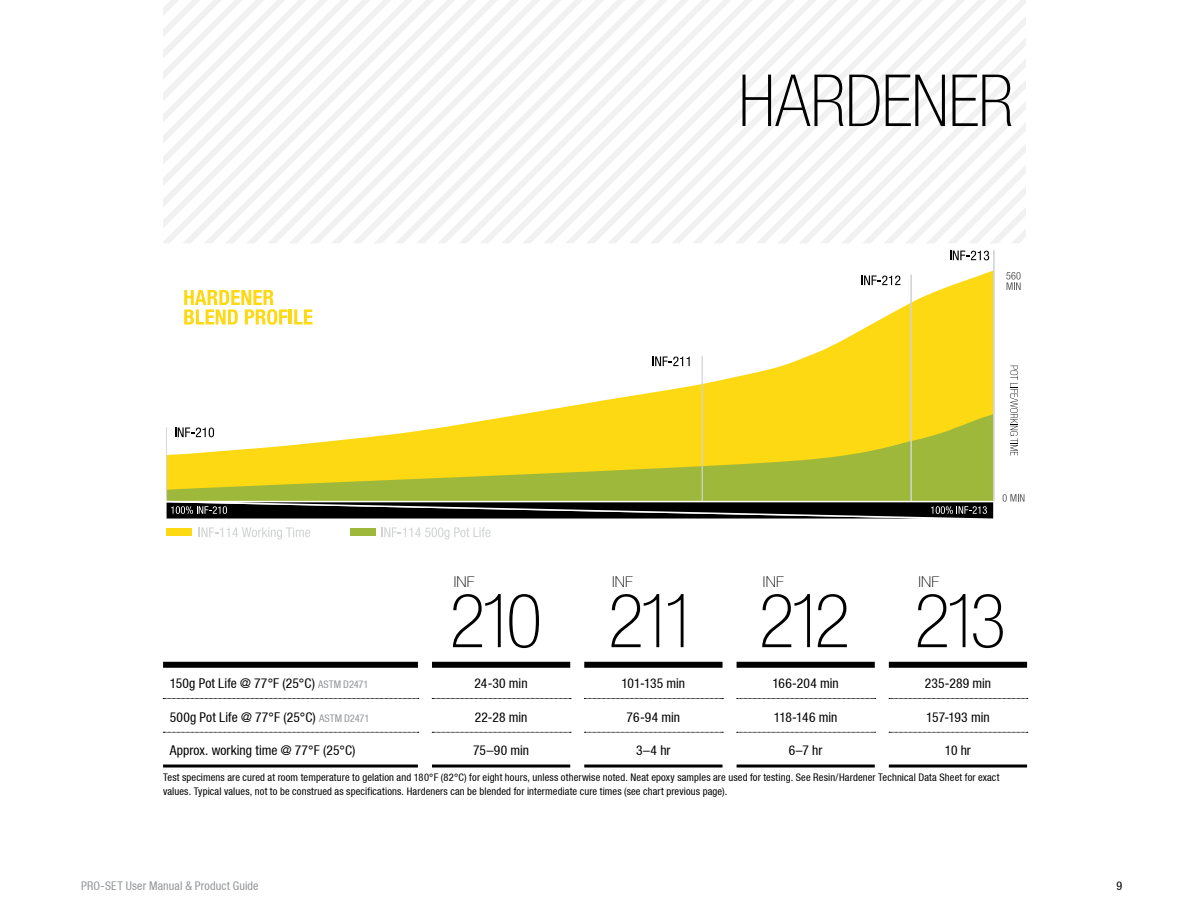
<style>
.page{position:relative;width:1188px;height:918px;background:#fff}
.page>*{position:absolute;margin:0;border:0;box-sizing:border-box;transform-origin:0 0}
.t1{font:100 condensed 75px "Helvetica Neue LT";letter-spacing:-.1em;color:#000}
.t2{font:100 condensed 72px "Helvetica Neue LT";letter-spacing:-.01em;color:#000}
.t3{font:100 15px "Helvetica Neue LT";letter-spacing:.01em;color:#000}
.t4{font:condensed 13.5px "Helvetica Neue LT";letter-spacing:.005em;color:#000}
.t5{font:condensed 13.5px "Helvetica Neue LT";letter-spacing:-.02em;color:#000}
.t6{font:condensed 12px "Helvetica Neue LT";letter-spacing:.01em;color:#939598}
.t7{font:condensed 12px "Helvetica Neue LT";color:#000}
.t8{font:condensed 10.5px/13.5px "Helvetica Neue LT";letter-spacing:.015em;color:#000}
.s1{font-size:10.5px;color:#939598}
</style>
<div class="page">
<svg style="left:163px;top:698px;width:256px;height:1px"></svg>
<svg style="left:432px;top:698px;width:139px;height:1px"></svg>
<svg style="left:584px;top:698px;width:139px;height:1px"></svg>
<svg style="left:737px;top:698px;width:139px;height:1px"></svg>
<svg style="left:889px;top:698px;width:139px;height:1px"></svg>
<svg style="left:163px;top:732px;width:256px;height:1px"></svg>
<svg style="left:432px;top:732px;width:139px;height:1px"></svg>
<svg style="left:584px;top:732px;width:139px;height:1px"></svg>
<svg style="left:737px;top:732px;width:139px;height:1px"></svg>
<svg style="left:889px;top:732px;width:139px;height:1px"></svg>
<div style="left:163px;top:662px;width:255px;height:6px;background:#000"></div>
<div style="left:432px;top:662px;width:138px;height:6px;background:#000"></div>
<div style="left:584px;top:662px;width:139px;height:6px;background:#000"></div>
<div style="left:737px;top:662px;width:138px;height:6px;background:#000"></div>
<div style="left:889px;top:662px;width:138px;height:6px;background:#000"></div>
<hr style="left:163px;top:765px;width:255px;height:3px;background:#000">
<hr style="left:432px;top:765px;width:138px;height:3px;background:#000">
<hr style="left:584px;top:765px;width:139px;height:3px;background:#000">
<hr style="left:737px;top:765px;width:138px;height:3px;background:#000">
<hr style="left:889px;top:765px;width:138px;height:3px;background:#000">
<svg style="left:735px;top:0;width:21px;height:243px"></svg>
<svg style="left:756px;top:0;width:21px;height:243px"></svg>
<svg style="left:777px;top:0;width:43px;height:243px"></svg>
<svg style="left:820px;top:0;width:206px;height:243px"></svg>
<svg style="left:163px;top:0;width:20px;height:243px"></svg>
<svg style="left:183px;top:0;width:42px;height:243px"></svg>
<svg style="left:225px;top:0;width:21px;height:243px"></svg>
<svg style="left:246px;top:0;width:21px;height:243px"></svg>
<svg style="left:267px;top:0;width:43px;height:243px"></svg>
<svg style="left:310px;top:0;width:21px;height:243px"></svg>
<svg style="left:331px;top:0;width:21px;height:243px"></svg>
<svg style="left:352px;top:0;width:43px;height:243px"></svg>
<svg style="left:395px;top:0;width:21px;height:243px"></svg>
<svg style="left:416px;top:0;width:21px;height:243px"></svg>
<svg style="left:437px;top:0;width:43px;height:243px"></svg>
<svg style="left:480px;top:0;width:252px;height:243px"></svg>
<svg style="left:287px;top:270px;width:706px;height:144px"></svg>
<svg style="left:167px;top:414px;width:826px;height:87px;background:#d9d03d"></svg>
<hr style="left:910px;top:274px;width:2px;height:228px;background:#d1d3d4">
<svg style="left:861px;top:275px;width:39px;height:10px"></svg>
<hr style="left:993px;top:250px;width:2px;height:252px;background:#d1d3d4">
<svg style="left:950px;top:251px;width:39px;height:9px"></svg>
<hr style="left:702px;top:356px;width:1px;height:146px;background:#d1d3d4">
<svg style="left:652px;top:356px;width:38px;height:10px"></svg>
<hr style="left:166px;top:427px;width:1px;height:75px;background:#d1d3d4">
<svg style="left:175px;top:427px;width:39px;height:10px"></svg>
<svg style="left:166px;top:501px;width:829px;height:18px;background:#343434"></svg>
<svg style="left:1010px;top:366px;width:8px;height:90px"></svg>
<svg style="left:1006px;top:272px;width:15px;height:18px"></svg>
<svg style="left:184px;top:290px;width:103px;height:35px"></svg>
<hr style="left:289px;top:309px;width:3px;height:15px;background:#fdd913">
<svg style="left:294px;top:309px;width:19px;height:15px"></svg>
<svg style="left:1003px;top:494px;width:21px;height:8px"></svg>
<svg style="left:199px;top:527px;width:111px;height:13px"></svg>
<svg style="left:382px;top:527px;width:108px;height:13px"></svg>
<div style="left:167px;top:528px;width:25px;height:8px;background:#fdd913"></div>
<div style="left:350px;top:528px;width:25px;height:8px;background:#9eb83b"></div>
<h2 class="t2" style="left:738px;top:60px;width:277px">HARDENER</h2>
<h3 class="t3" style="left:454px;top:573px;width:22px">INF</h3>
<h1 class="t1" style="left:450px;top:579px;width:94px">210</h1>
<h3 class="t3" style="left:612px;top:573px;width:22px">INF</h3>
<h1 class="t1" style="left:608px;top:579px;width:92px">211</h1>
<h3 class="t3" style="left:763px;top:573px;width:22px">INF</h3>
<h1 class="t1" style="left:759px;top:579px;width:93px">212</h1>
<h3 class="t3" style="left:918px;top:573px;width:22px">INF</h3>
<h1 class="t1" style="left:914px;top:579px;width:93px">213</h1>
<p class="t4" style="left:170px;top:675px;width:200px">150g Pot Life @ 77°F (25°C) <span class="s1">ASTM D2471</span></p>
<p class="t4" style="left:475px;top:675px;width:54px">24-30 min</p>
<p class="t4" style="left:622px;top:675px;width:65px">101-135 min</p>
<p class="t4" style="left:773px;top:675px;width:68px">166-204 min</p>
<p class="t4" style="left:925px;top:675px;width:68px">235-289 min</p>
<p class="t4" style="left:170px;top:709px;width:201px">500g Pot Life @ 77°F (25°C) <span class="s1">ASTM D2471</span></p>
<p class="t4" style="left:475px;top:709px;width:54px">22-28 min</p>
<p class="t4" style="left:627px;top:709px;width:55px">76-94 min</p>
<p class="t5" style="left:774px;top:709px;width:65px">118-146 min</p>
<p class="t4" style="left:926px;top:709px;width:65px">157-193 min</p>
<p class="t4" style="left:170px;top:743px;width:187px">Approx. working time @ 77°F (25°C)</p>
<p class="t4" style="left:473px;top:743px;width:58px">75–90 min</p>
<p class="t4" style="left:636px;top:743px;width:36px">3–4 hr</p>
<p class="t4" style="left:789px;top:743px;width:35px">6–7 hr</p>
<p class="t4" style="left:945px;top:743px;width:28px">10 hr</p>
<p class="t8" style="left:163px;top:770px;width:838px">Test specimens are cured at room temperature to gelation and 180°F (82°C) for eight hours, unless otherwise noted. Neat epoxy samples are used for testing. See Resin/Hardener Technical Data Sheet for exact values. Typical values, not to be construed as specifications. Hardeners can be blended for intermediate cure times (see chart previous page).</p>
<p class="t6" style="left:81px;top:879px;width:179px">PRO-SET User Manual &amp; Product Guide</p>
<p class="t7" style="left:1116px;top:879px;width:7px">9</p>
</div>
